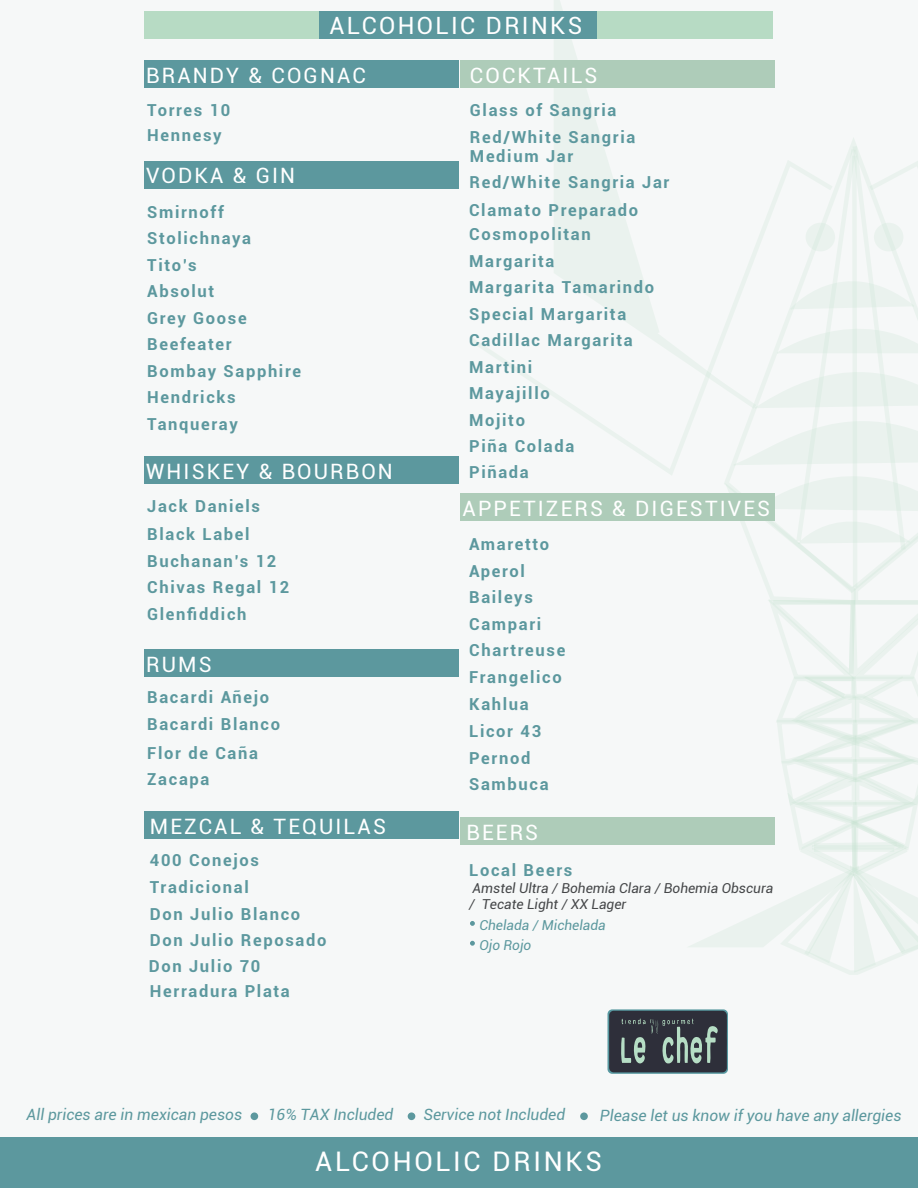
<style>
.page{position:relative;width:918px;height:1188px;background:#f6f8f8}
.page>*{position:absolute;margin:0;border:0;box-sizing:border-box;transform-origin:0 0}
.t1{font:27px "Roboto";letter-spacing:.1em;color:#fff}
.t2{font:23.85px "Roboto";letter-spacing:.1em;color:#fff}
.t3{font:21.15px "Roboto";letter-spacing:.1em;color:#fff}
.t4{font:700 16.5px/26.4px "Roboto";letter-spacing:.1em;color:#5c989e}
.t5{font:italic 15.6px "Roboto";color:#5c989e}
.t6{font:italic 13.65px/16.5px "Roboto";color:#454749}
.t7{font:italic 13.65px "Roboto";color:#5c989e}
</style>
<div class="page">
<svg style="left:554px;top:0;width:53px;height:160px;fill:#eaf2ee"></svg>
<svg style="left:470px;top:160px;width:216px;height:315px"></svg>
<svg style="left:686px;top:146px;width:232px;height:829px"></svg>
<div style="left:144px;top:60px;width:315px;height:28px;background:#5c989e"></div>
<div style="left:144px;top:11px;width:175px;height:28px;background:#b7dbc4"></div>
<div style="left:595px;top:11px;width:178px;height:28px;background:#b7dbc4"></div>
<div style="left:319px;top:11px;width:278px;height:28px;background:#5c989e"></div>
<div style="left:0;top:1137px;width:918px;height:51px;background:#5c989e"></div>
<div style="left:461px;top:60px;width:314px;height:28px;background:#aeccb9"></div>
<div style="left:460px;top:493px;width:314px;height:28px;background:#aeccb9"></div>
<div style="left:144px;top:161px;width:315px;height:27px;background:#5c989e"></div>
<div style="left:144px;top:457px;width:315px;height:27px;background:#5c989e"></div>
<div style="left:144px;top:649px;width:315px;height:27px;background:#5c989e"></div>
<div style="left:460px;top:817px;width:314px;height:28px;background:#aeccb9"></div>
<svg style="left:470px;top:941px;width:5px;height:5px"></svg>
<svg style="left:470px;top:921px;width:5px;height:5px"></svg>
<div style="left:145px;top:811px;width:314px;height:28px;background:#5c989e"></div>
<svg style="left:607px;top:1009px;width:121px;height:65px"></svg>
<div style="left:609px;top:1011px;width:118px;height:61px;background:#2e2f3a;border-radius:5px"></div>
<svg style="left:609px;top:1011px;width:118px;height:57px"></svg>
<div style="left:251px;top:1112px;width:7px;height:8px;background:#5c989e;border-radius:50%"></div>
<div style="left:580px;top:1112px;width:8px;height:8px;background:#5c989e;border-radius:50%"></div>
<div style="left:408px;top:1112px;width:7px;height:8px;background:#5c989e;border-radius:50%"></div>
<h2 class="t2" style="left:330px;top:9px;width:254px">ALCOHOLIC DRINKS</h2>
<p class="t3" style="left:146px;top:61px;width:221px">BRANDY &amp; COGNAC</p>
<p class="t4" style="left:147px;top:96px;width:85px">Torres 10</p>
<p class="t4" style="left:147px;top:122px;width:76px">Hennesy</p>
<p class="t3" style="left:146px;top:161px;width:150px">VODKA &amp; GIN</p>
<p class="t4" style="left:147px;top:198px;width:78px">Smirnoff</p>
<p class="t4" style="left:147px;top:225px;width:155px">Stolichnaya<br>Tito’s<br>Absolut<br>Grey Goose<br>Beefeater<br>Bombay Sapphire<br>Hendricks<br>Tanqueray</p>
<p class="t3" style="left:146px;top:457px;width:248px">WHISKEY &amp; BOURBON</p>
<p class="t4" style="left:147px;top:492px;width:114px">Jack Daniels</p>
<p class="t4" style="left:147px;top:521px;width:144px">Black Label<br>Buchanan’s 12<br>Chivas Regal 12<br>Glenfiddich</p>
<p class="t3" style="left:146px;top:649px;width:67px">RUMS</p>
<p class="t4" style="left:147px;top:683px;width:124px">Bacardi Añejo</p>
<p class="t4" style="left:147px;top:709px;width:134px;line-height:29px">Bacardi Blanco<br>Flor de Caña</p>
<p class="t4" style="left:147px;top:766px;width:64px">Zacapa</p>
<p class="t3" style="left:150px;top:811px;width:238px">MEZCAL &amp; TEQUILAS</p>
<p class="t4" style="left:150px;top:847px;width:111px">400 Conejos</p>
<p class="t4" style="left:150px;top:874px;width:152px">Tradicional<br>Don Julio Blanco</p>
<p class="t4" style="left:150px;top:927px;width:178px">Don Julio Reposado</p>
<p class="t4" style="left:150px;top:977px;width:141px">Herradura Plata</p>
<p class="t4" style="left:149px;top:952px;width:113px">Don Julio 70</p>
<p class="t3" style="left:470px;top:61px;width:129px">COCKTAILS</p>
<p class="t4" style="left:470px;top:96px;width:148px">Glass of Sangria</p>
<p class="t4" style="left:470px;top:126px;width:167px;line-height:19.8px">Red/White Sangria<br>Medium Jar</p>
<p class="t4" style="left:470px;top:168px;width:201px">Red/White Sangria Jar</p>
<p class="t4" style="left:469px;top:196px;width:171px">Clamato Preparado</p>
<p class="t4" style="left:469px;top:221px;width:123px">Cosmopolitan</p>
<p class="t4" style="left:469px;top:247px;width:87px">Margarita</p>
<p class="t4" style="left:469px;top:274px;width:186px">Margarita Tamarindo</p>
<p class="t4" style="left:469px;top:300px;width:159px">Special Margarita</p>
<p class="t4" style="left:469px;top:326px;width:165px">Cadillac Margarita</p>
<p class="t4" style="left:469px;top:353px;width:65px">Martini</p>
<p class="t4" style="left:469px;top:379px;width:82px">Mayajillo</p>
<p class="t4" style="left:469px;top:406px;width:57px">Mojito</p>
<p class="t4" style="left:469px;top:432px;width:107px">Piña Colada</p>
<p class="t4" style="left:469px;top:459px;width:61px">Piñada</p>
<p class="t3" style="left:463px;top:493px;width:309px">APPETIZERS &amp; DIGESTIVES</p>
<p class="t4" style="left:469px;top:530px;width:82px">Amaretto</p>
<p class="t4" style="left:469px;top:557px;width:65px">Aperol<br>Baileys</p>
<p class="t4" style="left:469px;top:610px;width:74px">Campari</p>
<p class="t4" style="left:469px;top:636px;width:98px">Chartreuse</p>
<p class="t4" style="left:469px;top:663px;width:94px">Frangelico</p>
<p class="t4" style="left:469px;top:690px;width:61px">Kahlua</p>
<p class="t4" style="left:469px;top:717px;width:73px">Licor 43</p>
<p class="t4" style="left:469px;top:744px;width:63px">Pernod</p>
<p class="t4" style="left:469px;top:771px;width:81px">Sambuca</p>
<p class="t3" style="left:467px;top:817px;width:73px">BEERS</p>
<p class="t4" style="left:469px;top:857px;width:105px">Local Beers</p>
<p class="t6" style="left:469px;top:879px;width:306px">Amstel Ultra / Bohemia Clara / Bohemia Obscura / Tecate Light / XX Lager</p>
<p class="t7" style="left:479px;top:935px;width:53px">Ojo Rojo</p>
<p class="t7" style="left:479px;top:915px;width:128px">Chelada / Michelada</p>
<p class="t5" style="left:27px;top:1104px;width:217px">All prices are in mexican pesos</p>
<p class="t5" style="left:268px;top:1104px;width:127px">16% TAX Included</p>
<p class="t5" style="left:424px;top:1104px;width:143px">Service not Included</p>
<p class="t5" style="left:600px;top:1104px;width:303px">Please let us know if you have any allergies</p>
<h1 class="t1" style="left:315px;top:1142px;width:288px">ALCOHOLIC DRINKS</h1>
</div>
